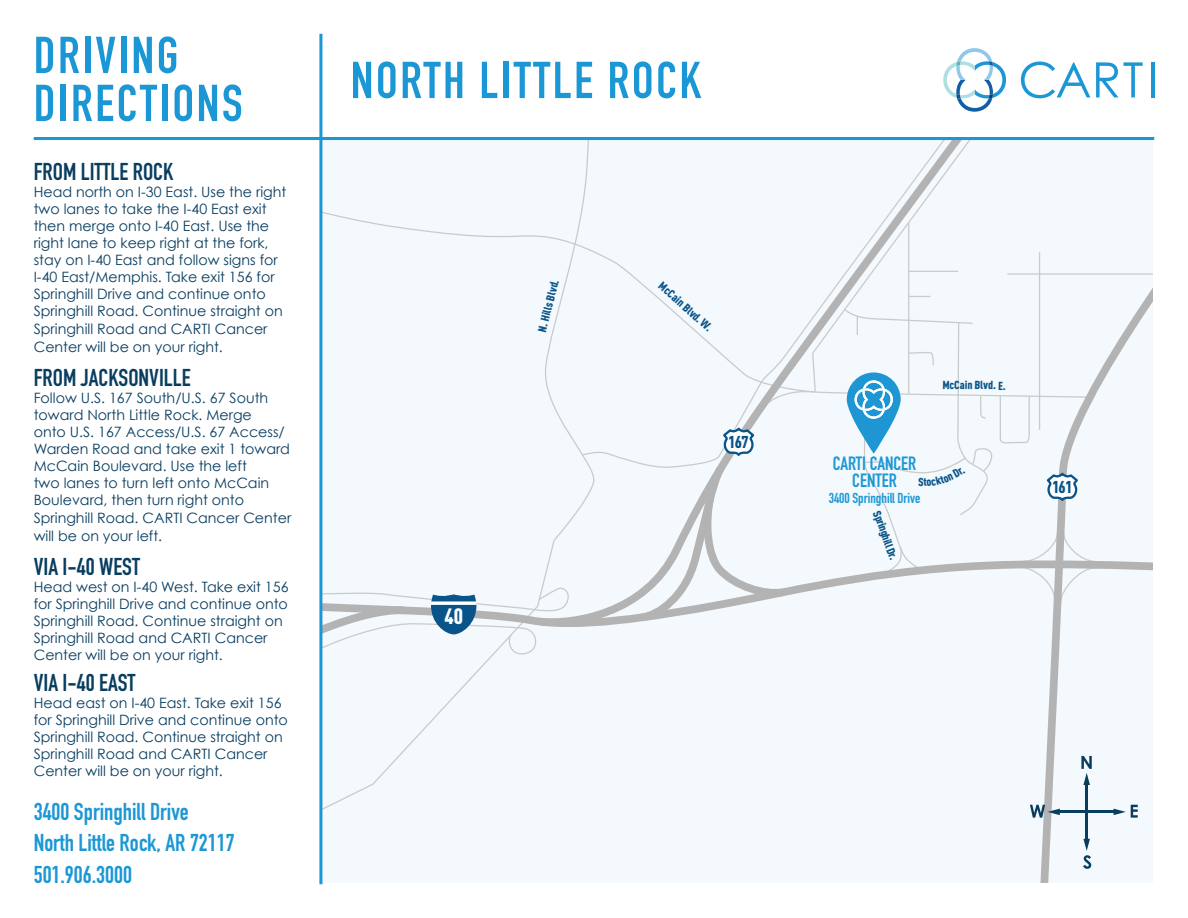
<style>
.page{position:relative;width:1188px;height:918px;background:#fff}
.page>*{position:absolute;margin:0;border:0;box-sizing:border-box;transform-origin:0 0}
.t1{font:700 51px/48px "DIN Condensed";letter-spacing:.05em;color:#1c97d5}
.t2{font:700 24px/31.5px "DIN Condensed";color:#1c97d5}
.t3{font:700 24px "DIN Condensed";color:#083d60}
.t4{font:900 21.9px "DIN Cond";color:#fff}
.t5{font:700 18.9px/16.6px "DIN Condensed";color:#1c97d5;text-align:center}
.t6{font:900 16.95px "DIN Cond";letter-spacing:-.035em;color:#095489}
.t7{font:14.25px/17.2px "Century Gothic";color:#083d60}
.t8{font:700 14.25px "DIN Condensed";color:#1c97d5}
.t9{font:900 11.55px "DIN Cond";color:#095489}
</style>
<div class="page">
<div style="left:321px;top:139px;width:832px;height:744px;background:#f3f9fc"></div>
<svg style="left:1034px;top:273px;width:119px;height:610px"></svg>
<svg style="left:533px;top:212px;width:371px;height:415px"></svg>
<svg style="left:322px;top:493px;width:252px;height:390px"></svg>
<svg style="left:1043px;top:472px;width:37px;height:30px"></svg>
<svg style="left:999px;top:395px;width:31px;height:49px"></svg>
<hr style="left:1039px;top:252px;width:1px;height:178px;background:#cbcbcb">
<svg style="left:581px;top:140px;width:386px;height:329px"></svg>
<svg style="left:634px;top:388px;width:181px;height:238px"></svg>
<hr style="left:34px;top:137px;width:1120px;height:3px;background:#1c97d5">
<hr style="left:319px;top:34px;width:3px;height:850px;background:#1c97d5">
<hr style="left:1086px;top:783px;width:2px;height:58px;background:#083d60">
<svg style="left:1081px;top:756px;width:11px;height:29px"></svg>
<svg style="left:1083px;top:839px;width:8px;height:30px"></svg>
<hr style="left:1058px;top:811px;width:58px;height:2px;background:#083d60">
<svg style="left:1030px;top:805px;width:30px;height:13px"></svg>
<svg style="left:1114px;top:805px;width:24px;height:13px"></svg>
<svg style="left:1021px;top:62px;width:69px;height:36px"></svg>
<svg style="left:1096px;top:62px;width:47px;height:35px"></svg>
<hr style="left:1151px;top:62px;width:3px;height:35px;background:#1c97d5">
<svg style="left:943px;top:48px;width:63px;height:64px"></svg>
<svg style="left:538px;top:315px;width:12px;height:17px"></svg>
<svg style="left:843px;top:308px;width:150px;height:268px"></svg>
<h1 class="t1" style="left:34px;top:31px;width:210px">DRIVING<br>DIRECTIONS</h1>
<h2 class="t3" style="left:34px;top:155px;width:141px">FROM LITTLE ROCK</h2>
<p class="t7" style="left:34px;top:183px;width:254px">Head north on I-30 East. Use the right two lanes to take the I-40 East exit then merge onto I-40 East. Use the right lane to keep right at the fork, stay on I-40 East and follow signs for I-40 East/Memphis. Take exit 156 for Springhill Drive and continue onto Springhill Road. Continue straight on Springhill Road and CARTI Cancer Center will be on your right.</p>
<h2 class="t3" style="left:34px;top:361px;width:158px">FROM JACKSONVILLE</h2>
<p class="t7" style="left:34px;top:389px;width:259px">Follow U.S. 167 South/U.S. 67 South toward North Little Rock. Merge<br>onto U.S. 167 Access/U.S. 67 Access/<br>Warden Road and take exit 1 toward<br>McCain Boulevard. Use the left<br>two lanes to turn left onto McCain<br>Boulevard, then turn right onto<br>Springhill Road. CARTI Cancer Center will be on your left.</p>
<h2 class="t3" style="left:34px;top:550px;width:108px">VIA I-40 WEST</h2>
<p class="t7" style="left:34px;top:578px;width:256px">Head west on I-40 West. Take exit 156 for Springhill Drive and continue onto Springhill Road. Continue straight on Springhill Road and CARTI Cancer Center will be on your right.</p>
<h2 class="t3" style="left:34px;top:666px;width:103px">VIA I-40 EAST</h2>
<p class="t7" style="left:34px;top:694px;width:256px">Head east on I-40 East. Take exit 156 for Springhill Drive and continue onto Springhill Road. Continue straight on Springhill Road and CARTI Cancer Center will be on your right.</p>
<h2 class="t2" style="left:34px;top:796px;width:202px">3400 Springhill Drive<br>North Little Rock, AR 72117<br>501.906.3000</h2>
<h1 class="t1" style="left:351px;top:56px;width:352px">NORTH LITTLE ROCK</h1>
<h3 class="t4" style="left:444px;top:603px;width:20px">40</h3>
<p class="t9" style="left:539px;top:313px;width:38px;rotate:-75deg">ills Blvd.</p>
<p class="t9" style="left:665px;top:279px;width:24px;rotate:41deg">McCa</p>
<p class="t9" style="left:682px;top:294px;width:46px;rotate:42deg">in Blvd. W.</p>
<p class="t6" style="left:728px;top:432px;width:22px">167</p>
<p class="t9" style="left:943px;top:377px;width:65px;rotate:1deg">McCain Blvd. E.</p>
<h3 class="t5" style="left:833px;top:455px;width:85px">CARTI CANCER<br>CENTER</h3>
<p class="t8" style="left:829px;top:489px;width:93px">3400 Springhill Drive</p>
<p class="t9" style="left:888px;top:522px;width:24px;rotate:71deg">in hil</p>
<p class="t6" style="left:1052px;top:477px;width:22px">161</p>
</div>
